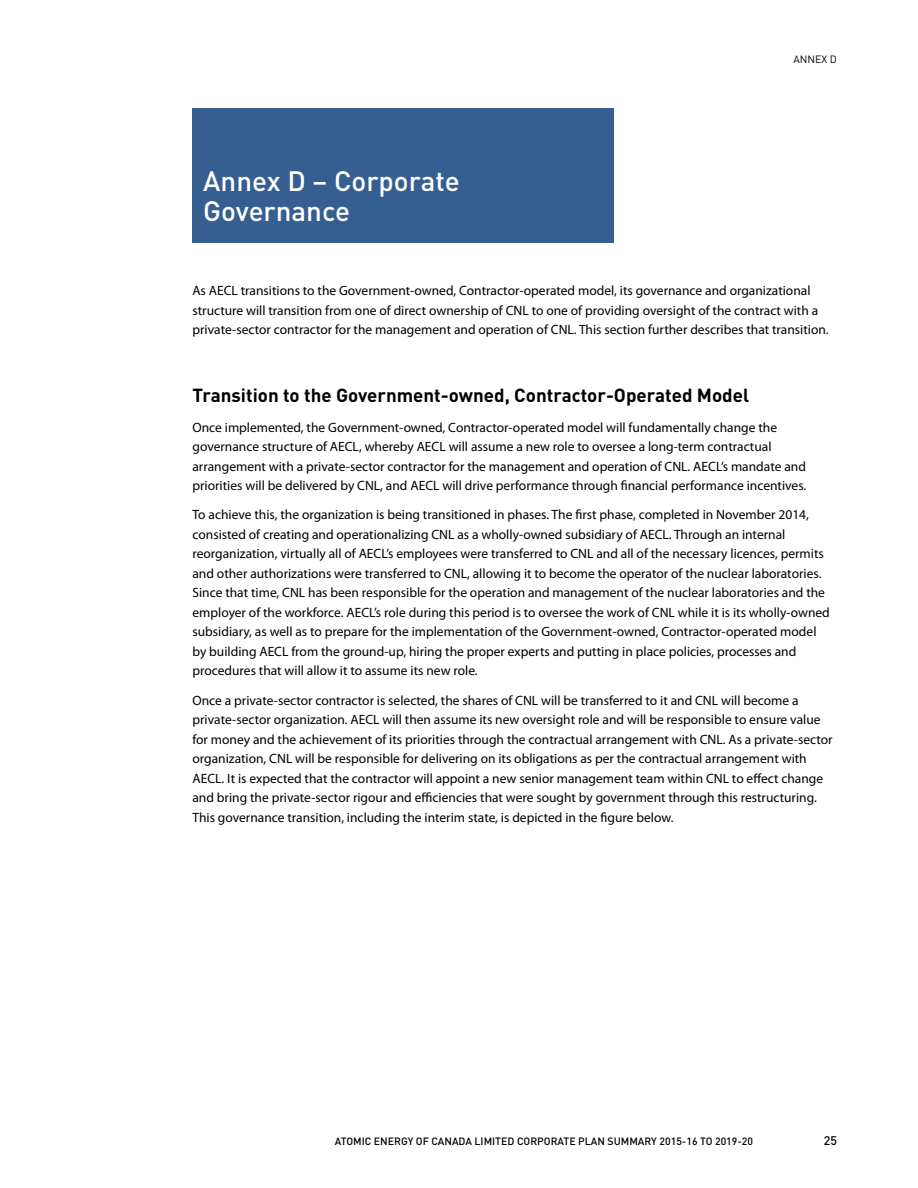
<style>
.page{position:relative;width:918px;height:1188px;background:#fff}
.page>*{position:absolute;margin:0;border:0;box-sizing:border-box;transform-origin:0 0}
.Main_head{font:500 27.75px/29.2px "DIN";color:#fff}
.MDA_HD_1{font:700 18.75px "DIN";color:#000}
.Body_text{font:13.5px/19.5px "Myriad Pro";color:#000}
.t1{font:500 12.3px "DIN";color:#000}
.t2{font:500 10.5px "DIN";color:#000}
.t3{font:10.5px "DIN";color:#000}
</style>
<div class="page">
<div style="left:192px;top:108px;width:422px;height:135px;background:#365f91"></div>
<p class="Main_head" style="left:203px;top:166px;width:258px">Annex D – Corporate<br>Governance</p>
<p class="t3" style="left:793px;top:52px;width:45px">ANNEX D</p>
<p class="Body_text" style="left:192px;top:281px;width:638px">As AECL transitions to the Government-owned, Contractor-operated model, its governance and organizational structure will transition from one of direct ownership of CNL to one of providing oversight of the contract with a private-sector contractor for the management and operation of CNL. This section further describes that transition.</p>
<p class="MDA_HD_1" style="left:192px;top:383px;width:558px">Transition to the Government-owned, Contractor-Operated Model</p>
<p class="Body_text" style="left:192px;top:417px;width:615px">Once implemented, the Government-owned, Contractor-operated model will fundamentally change the governance structure of AECL, whereby AECL will assume a new role to oversee a long-term contractual arrangement with a private-sector contractor for the management and operation of CNL. AECL’s mandate and priorities will be delivered by CNL, and AECL will drive performance through financial performance incentives.</p>
<p class="Body_text" style="left:192px;top:505px;width:639px">To achieve this, the organization is being transitioned in phases. The first phase, completed in November 2014, consisted of creating and operationalizing CNL as a wholly-owned subsidiary of AECL. Through an internal reorganization, virtually all of AECL’s employees were transferred to CNL and all of the necessary licences, permits and other authorizations were transferred to CNL, allowing it to become the operator of the nuclear laboratories.<br>Since that time, CNL has been responsible for the operation and management of the nuclear laboratories and the employer of the workforce. AECL’s role during this period is to oversee the work of CNL while it is its wholly-owned subsidiary, as well as to prepare for the implementation of the Government-owned, Contractor-operated model by building AECL from the ground-up, hiring the proper experts and putting in place policies, processes and procedures that will allow it to assume its new role.</p>
<p class="Body_text" style="left:192px;top:690px;width:642px">Once a private-sector contractor is selected, the shares of CNL will be transferred to it and CNL will become a private-sector organization. AECL will then assume its new oversight role and will be responsible to ensure value for money and the achievement of its priorities through the contractual arrangement with CNL. As a private-sector organization, CNL will be responsible for delivering on its obligations as per the contractual arrangement with AECL. It is expected that the contractor will appoint a new senior management team within CNL to effect change and bring the private-sector rigour and efficiencies that were sought by government through this restructuring.<br>This governance transition, including the interim state, is depicted in the figure below.</p>
<p class="t2" style="left:335px;top:1135px;width:420px">ATOMIC ENERGY OF CANADA LIMITED CORPORATE PLAN SUMMARY 2015-16 TO 2019-20</p>
<p class="t1" style="left:824px;top:1133px;width:15px">25</p>
</div>
